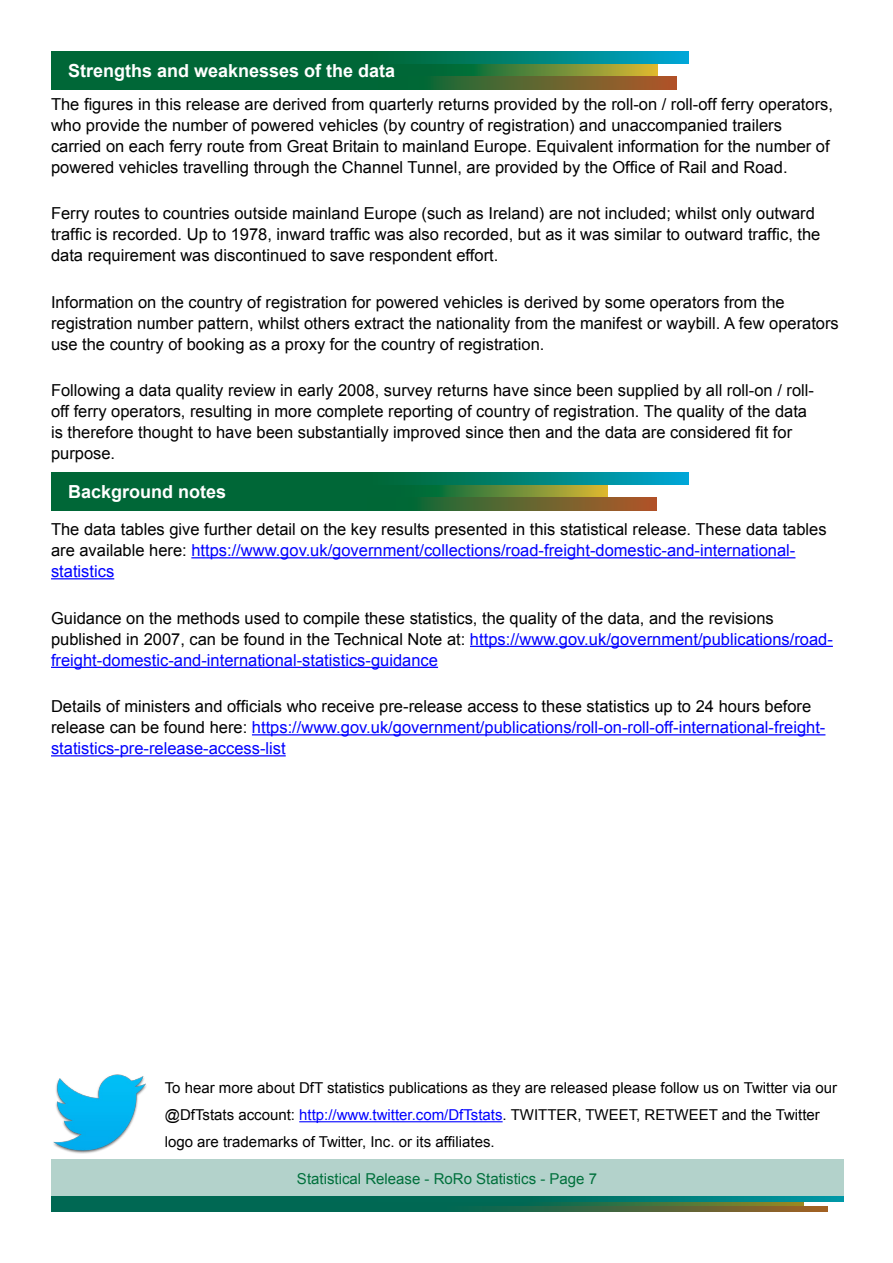
<style>
.page{position:relative;width:893px;height:1263px;background:#fff}
.page>*{position:absolute;margin:0;border:0;box-sizing:border-box;transform-origin:0 0}
.t1{font:700 18px "Arial";color:#fff}
.bold_intro_text{font:16.5px/21px "Arial";color:#000}
.bold_intro_text-2{font:16.5px/21px "Arial";color:#00f}
.t2{font:15px/27px "Arial";color:#000}
.t3{font:15px "Arial";color:#00703c}
.s1{color:#00f}
.s2{color:#000}
</style>
<div class="page">
<svg style="left:51px;top:485px;width:556px;height:12px;background:#237437"></svg>
<svg style="left:51px;top:497px;width:606px;height:13px;background:#286533"></svg>
<svg style="left:51px;top:472px;width:638px;height:13px;background:#00765a"></svg>
<svg style="left:51px;top:1201px;width:753px;height:6px;background:#176c4d"></svg>
<svg style="left:51px;top:1196px;width:792px;height:5px;background:#007164"></svg>
<svg style="left:51px;top:1207px;width:777px;height:5px;background:#256647"></svg>
<div style="left:51px;top:1160px;width:792px;height:36px;background:#b3d2cb"></div>
<hr style="left:191px;top:557px;width:604px;height:1px;background:#00f">
<hr style="left:51px;top:578px;width:63px;height:1px;background:#00f">
<hr style="left:470px;top:646px;width:363px;height:1px;background:#00f">
<hr style="left:51px;top:667px;width:387px;height:1px;background:#00f">
<hr style="left:252px;top:734px;width:573px;height:1px;background:#00f">
<hr style="left:51px;top:755px;width:235px;height:1px;background:#00f">
<hr style="left:299px;top:1121px;width:204px;height:1px;background:#00f">
<img style="left:53px;top:1074px;width:93px;height:79px">
<svg style="left:51px;top:64px;width:606px;height:13px;background:#247336"></svg>
<svg style="left:51px;top:51px;width:638px;height:13px;background:#00765a"></svg>
<svg style="left:51px;top:77px;width:625px;height:12px;background:#286533"></svg>
<p class="t1" style="left:68px;top:58px;width:329px">Strengths and weaknesses of the data</p>
<p class="bold_intro_text" style="left:51px;top:94px;width:783px">The figures in this release are derived from quarterly returns provided by the roll-on / roll-off ferry operators, who provide the number of powered vehicles (by country of registration) and unaccompanied trailers carried on each ferry route from Great Britain to mainland Europe. Equivalent information for the number of powered vehicles travelling through the Channel Tunnel, are provided by the Office of Rail and Road.</p>
<p class="bold_intro_text" style="left:51px;top:203px;width:771px">Ferry routes to countries outside mainland Europe (such as Ireland) are not included; whilst only outward traffic is recorded. Up to 1978, inward traffic was also recorded, but as it was similar to outward traffic, the data requirement was discontinued to save respondent effort.</p>
<p class="bold_intro_text" style="left:51px;top:292px;width:789px">Information on the country of registration for powered vehicles is derived by some operators from the registration number pattern, whilst others extract the nationality from the manifest or waybill. A few operators use the country of booking as a proxy for the country of registration.</p>
<p class="bold_intro_text" style="left:51px;top:380px;width:764px">Following a data quality review in early 2008, survey returns have since been supplied by all roll-on / roll&shy;off ferry operators, resulting in more complete reporting of country of registration. The quality of the data is therefore thought to have been substantially improved since then and the data are considered fit for purpose.</p>
<p class="t1" style="left:68px;top:479px;width:160px">Background notes</p>
<p class="bold_intro_text" style="left:51px;top:519px;width:777px">The data tables give further detail on the key results presented in this statistical release. These data tables are available here: <span class="s1">https://www.gov.uk/government/collections/road-freight-domestic-and-international-</span></p>
<p class="bold_intro_text-2" style="left:51px;top:561px;width:65px">statistics</p>
<p class="bold_intro_text" style="left:51px;top:607px;width:783px">Guidance on the methods used to compile these statistics, the quality of the data, and the revisions published in 2007, can be found in the Technical Note at: <span class="s1">https://www.gov.uk/government/publications/road&shy;freight-domestic-and-international-statistics-guidance</span></p>
<p class="bold_intro_text-2" style="left:51px;top:696px;width:776px"><span class="s2">Details of ministers and officials who receive pre-release access to these statistics up to 24 hours before release can be found here:</span> https://www.gov.uk/government/publications/roll-on-roll-off-international-freight&shy;statistics-pre-release-access-list</p>
<p class="t2" style="left:165px;top:1074px;width:674px">To hear more about DfT statistics publications as they are released please follow us on Twitter via our @DfTstats account: <span class="s1">http://www.twitter.com/DfTstats</span>. TWITTER, TWEET, RETWEET and the Twitter</p>
<p class="t2" style="left:165px;top:1128px;width:331px">logo are trademarks of Twitter, Inc. or its affiliates.</p>
<p class="t3" style="left:297px;top:1168px;width:302px">Statistical Release - RoRo Statistics - Page 7</p>
</div>
